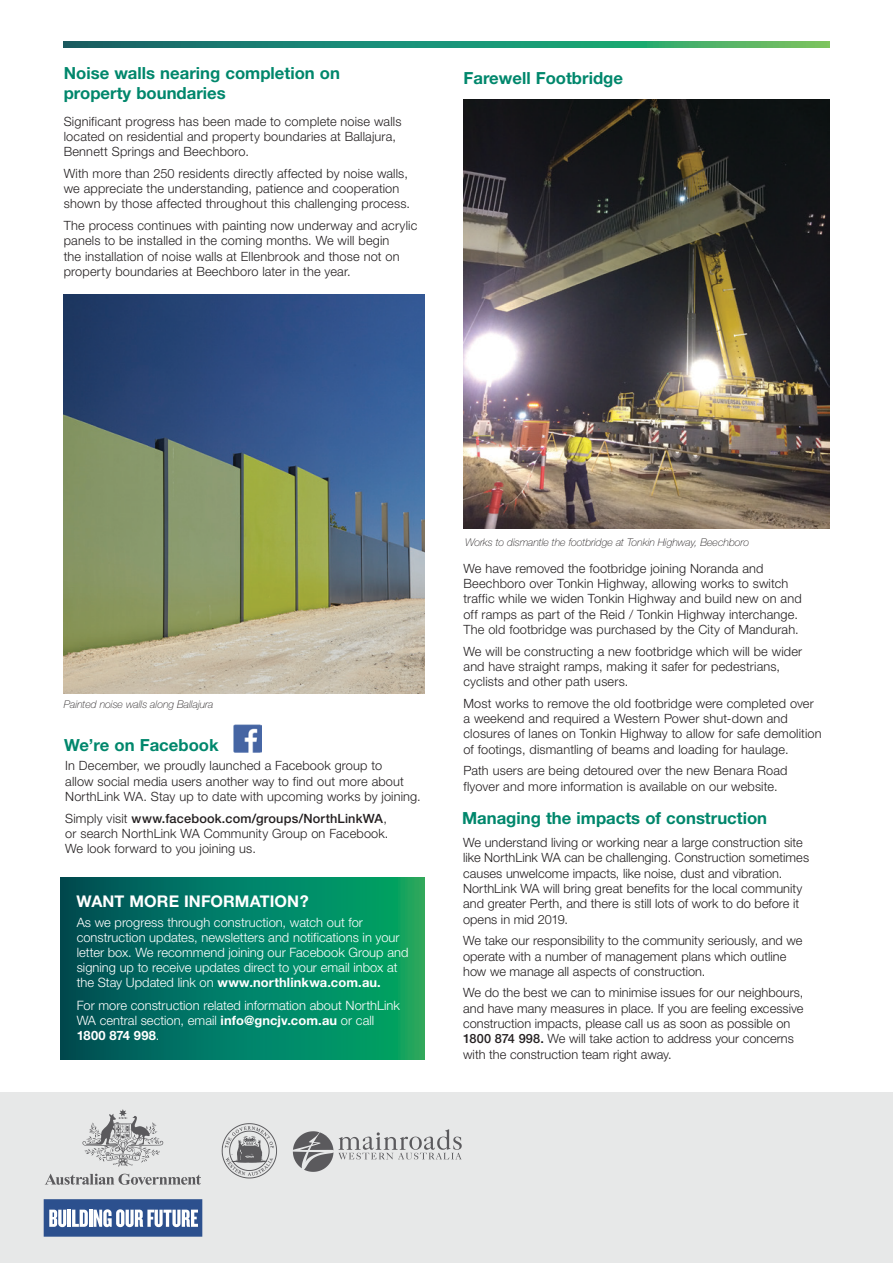
<style>
.page{position:relative;width:893px;height:1263px;background:#fff}
.page>*{position:absolute;margin:0;border:0;box-sizing:border-box;transform-origin:0 0}
._2__Intro{font:700 16.65px/19.5px "Helvetica Neue LT Std";color:#00876c}
._3__Body{font:700 16.2px "Helvetica Neue";letter-spacing:.01em;color:#fff}
._3__Body-2{font:300 12.9px/15px "Helvetica Neue LT Std";color:#fff}
._3__Body-3{font:300 12.75px/15.5px "Helvetica Neue LT Std";letter-spacing:.01em;color:#231f20}
.t1{font:italic 100 10.65px "Helvetica Neue";color:#231f20}
.s1{font-weight:500}
.s2{font-weight:700}
</style>
<div class="page">
<svg style="left:63px;top:42px;width:766px;height:6px;background:#28936f"></svg>
<img style="left:64px;top:295px;width:361px;height:398px">
<img style="left:463px;top:99px;width:366px;height:430px">
<div style="left:0;top:1093px;width:893px;height:170px;background:#e7e8e8"></div>
<svg style="left:44px;top:1199px;width:158px;height:38px;background:#6a83af"></svg>
<svg style="left:45px;top:1174px;width:156px;height:11px"></svg>
<svg style="left:82px;top:1109px;width:81px;height:57px"></svg>
<svg style="left:293px;top:1129px;width:169px;height:43px"></svg>
<svg style="left:222px;top:1123px;width:55px;height:55px"></svg>
<svg style="left:61px;top:878px;width:364px;height:182px;background:#027d62"></svg>
<img style="left:233px;top:724px;width:29px;height:29px">
<p class="_2__Intro" style="left:64px;top:63px;width:278px">Noise walls nearing completion on property boundaries</p>
<p class="_3__Body-3" style="left:64px;top:113px;width:339px">Significant progress has been made to complete noise walls located on residential and property boundaries at Ballajura,<br>Bennett Springs and Beechboro.</p>
<p class="_3__Body-3" style="left:64px;top:165px;width:348px">With more than 250 residents directly affected by noise walls, we appreciate the understanding, patience and cooperation shown by those affected throughout this challenging process.</p>
<p class="_3__Body-3" style="left:64px;top:217px;width:355px">The process continues with painting now underway and acrylic panels to be installed in the coming months. We will begin<br>the installation of noise walls at Ellenbrook and those not on property boundaries at Beechboro later in the year.</p>
<p class="_2__Intro" style="left:463px;top:68px;width:161px">Farewell Footbridge</p>
<p class="t1" style="left:64px;top:698px;width:151px">Painted noise walls along Ballajura</p>
<p class="_2__Intro" style="left:64px;top:735px;width:156px">We’re on Facebook</p>
<p class="_3__Body-3" style="left:65px;top:758px;width:357px">In December, we proudly launched a Facebook group to<br>allow social media users another way to find out more about<br>NorthLink WA. Stay up to date with upcoming works by joining.</p>
<p class="_3__Body-3" style="left:65px;top:810px;width:325px">Simply visit <span class="s1">www.facebook.com/groups/NorthLinkWA</span>, or search NorthLink WA Community Group on Facebook.<br>We look forward to you joining us.</p>
<p class="_3__Body" style="left:77px;top:891px;width:234px">WANT MORE INFORMATION?</p>
<p class="_3__Body-2" style="left:77px;top:915px;width:333px">As we progress through construction, watch out for construction updates, newsletters and notifications in your letter box. We recommend joining our Facebook Group and signing up to receive updates direct to your email inbox at the Stay Updated link on <span class="s2">www.northlinkwa.com.au.</span></p>
<p class="_3__Body-2" style="left:77px;top:997px;width:325px">For more construction related information about NorthLink<br>WA central section, email <span class="s2">info@gncjv.com.au</span> or call<br><span class="s2">1800 874 998</span>.</p>
<p class="t1" style="left:465px;top:536px;width:286px">Works to dismantle the footbridge at Tonkin Highway, Beechboro</p>
<p class="_3__Body-3" style="left:463px;top:560px;width:340px">We have removed the footbridge joining Noranda and Beechboro over Tonkin Highway, allowing works to switch traffic while we widen Tonkin Highway and build new on and off ramps as part of the Reid / Tonkin Highway interchange.<br>The old footbridge was purchased by the City of Mandurah.</p>
<p class="_3__Body-3" style="left:463px;top:643px;width:340px">We will be constructing a new footbridge which will be wider and have straight ramps, making it safer for pedestrians, cyclists and other path users.</p>
<p class="_3__Body-3" style="left:463px;top:695px;width:360px">Most works to remove the old footbridge were completed over a weekend and required a Western Power shut-down and closures of lanes on Tonkin Highway to allow for safe demolition of footings, dismantling of beams and loading for haulage.</p>
<p class="_3__Body-3" style="left:463px;top:763px;width:325px">Path users are being detoured over the new Benara Road flyover and more information is available on our website.</p>
<p class="_2__Intro" style="left:462px;top:808px;width:307px">Managing the impacts of construction</p>
<p class="_3__Body-3" style="left:463px;top:834px;width:348px">We understand living or working near a large construction site like NorthLink WA can be challenging. Construction sometimes causes unwelcome impacts, like noise, dust and vibration.<br>NorthLink WA will bring great benefits for the local community and greater Perth, and there is still lots of work to do before it opens in mid 2019.</p>
<p class="_3__Body-3" style="left:463px;top:933px;width:341px">We take our responsibility to the community seriously, and we operate with a number of management plans which outline how we manage all aspects of construction.</p>
<p class="_3__Body-3" style="left:463px;top:985px;width:342px">We do the best we can to minimise issues for our neighbours, and have many measures in place. If you are feeling excessive construction impacts, please call us as soon as possible on <span class="s1">1800 874 998.</span> We will take action to address your concerns with the construction team right away.</p>
</div>
